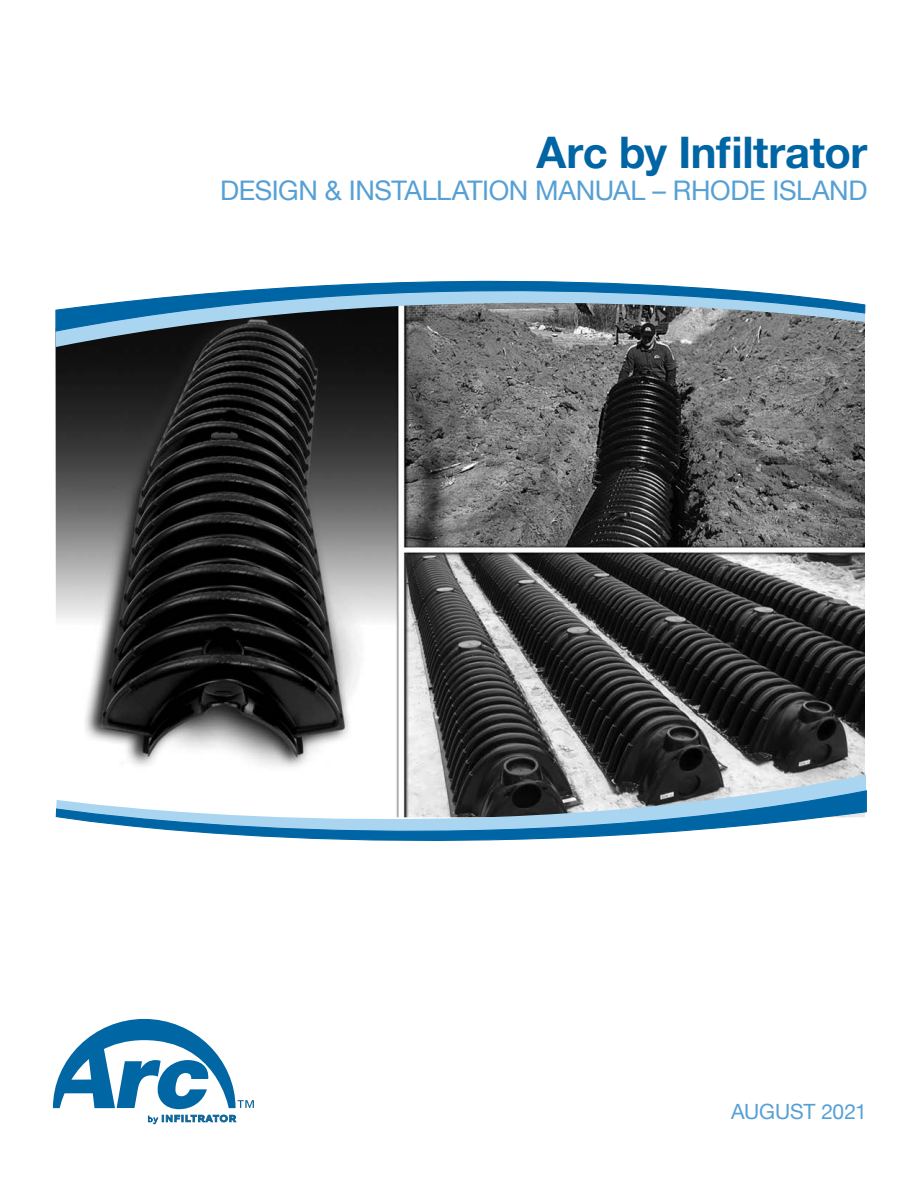
<style>
.page{position:relative;width:918px;height:1188px;background:#fff}
.page>*{position:absolute;margin:0;border:0;box-sizing:border-box;transform-origin:0 0}
.Headline_ADS{font:700 43.5px "Helvetica Neue";letter-spacing:-.01em;color:#0065a4}
.Headline_ADS-2{font:27px "Helvetica Neue";letter-spacing:-.015em;color:#56a0d5}
.Headline_ADS-3{font:21px "Helvetica Neue";letter-spacing:-.01em;color:#56a0d5}
</style>
<div class="page">
<img style="left:56px;top:347px;width:809px;height:428px">
<svg style="left:56px;top:332px;width:809px;height:15px;background:#5a5c5d"></svg>
<svg style="left:55px;top:280px;width:811px;height:52px"></svg>
<svg style="left:396px;top:775px;width:470px;height:15px;background:#7b7f81"></svg>
<svg style="left:55px;top:790px;width:812px;height:51px"></svg>
<svg style="left:53px;top:1019px;width:201px;height:105px"></svg>
<p class="Headline_ADS" style="left:537px;top:118px;width:332px">Arc by Infiltrator</p>
<p class="Headline_ADS-2" style="left:220px;top:171px;width:649px">DESIGN &amp; INSTALLATION MANUAL – RHODE ISLAND</p>
<p class="Headline_ADS-3" style="left:731px;top:1097px;width:137px">AUGUST 2021</p>
</div>
